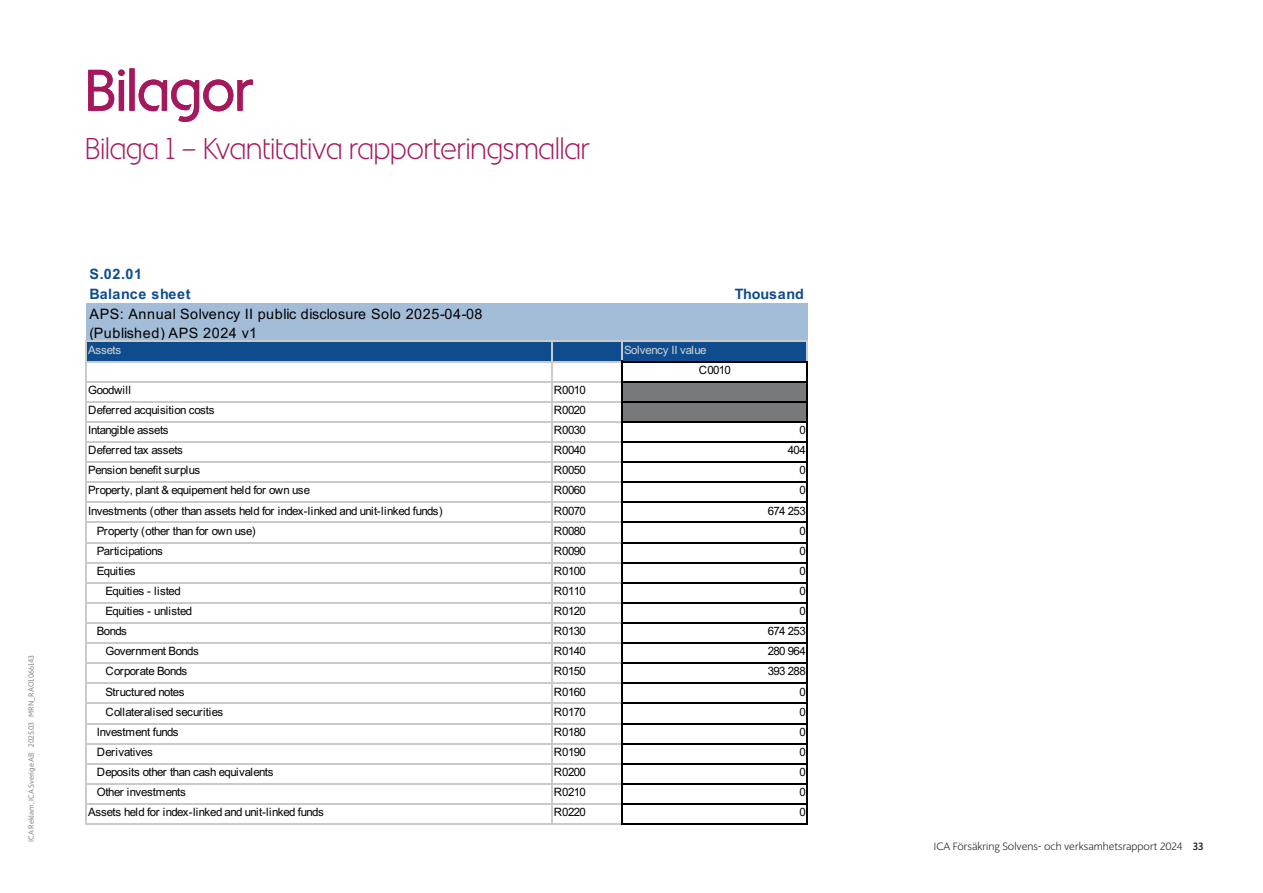
<style>
.page{position:relative;width:1263px;height:893px;background:#fff}
.page>*{position:absolute;margin:0;border:0;box-sizing:border-box;transform-origin:0 0}
.t1{font:58.5px "ICA Rubrik";color:#a6185d}
.t2{font:300 30px "ICA Rubrik";color:#a6185d}
.t3{font:14.4px/18.8px "Arial";letter-spacing:.045em;color:#000002}
.t4{font:700 14.4px/20.1px "Arial";letter-spacing:.045em;color:#0e4c8d}
.t5{font:700 14.4px "Arial";letter-spacing:-.01em;color:#0e4c8d}
.t6{font:11.55px "Arial";letter-spacing:-.055em;color:#000002}
.t7{font:11.55px "Arial";letter-spacing:-.03em;color:#000002}
.t8{font:11.55px "Arial";color:#000002}
.t9{font:11.55px "Arial";letter-spacing:-.03em;color:#d3d5d4}
.t10{font:11.55px "Arial";letter-spacing:-.035em;color:#000002}
.t11{font:300 10.5px "ICA Text";color:#231f20}
.t12{font:7.5px "ICA Text Ny";color:#808285}
.s1{font-weight:700}
</style>
<div class="page">
<div style="left:87px;top:303px;width:721px;height:39px;background:#a3bcd7"></div>
<div style="left:87px;top:341px;width:721px;height:21px;background:#0e4c8d"></div>
<div style="left:621px;top:381px;width:187px;height:21px;background:#77797a"></div>
<div style="left:621px;top:401px;width:187px;height:22px;background:#77797a"></div>
<hr style="left:87px;top:361px;width:534px;height:1px;background:#c9caca">
<svg style="left:621px;top:342px;width:2px;height:19px"></svg>
<svg style="left:806px;top:342px;width:2px;height:19px"></svg>
<hr style="left:87px;top:381px;width:534px;height:1px;background:#c9caca">
<hr style="left:87px;top:401px;width:534px;height:1px;background:#c9caca">
<hr style="left:87px;top:421px;width:534px;height:2px;background:#c9caca">
<hr style="left:87px;top:441px;width:534px;height:2px;background:#c9caca">
<hr style="left:87px;top:461px;width:534px;height:2px;background:#c9caca">
<hr style="left:87px;top:481px;width:534px;height:2px;background:#c9caca">
<hr style="left:87px;top:502px;width:534px;height:1px;background:#c9caca">
<hr style="left:87px;top:522px;width:534px;height:1px;background:#c9caca">
<hr style="left:87px;top:542px;width:534px;height:1px;background:#c9caca">
<hr style="left:87px;top:562px;width:534px;height:1px;background:#c9caca">
<hr style="left:87px;top:582px;width:534px;height:1px;background:#c9caca">
<hr style="left:87px;top:602px;width:534px;height:2px;background:#c9caca">
<hr style="left:87px;top:622px;width:534px;height:2px;background:#c9caca">
<hr style="left:87px;top:642px;width:534px;height:2px;background:#c9caca">
<hr style="left:87px;top:662px;width:534px;height:2px;background:#c9caca">
<hr style="left:87px;top:683px;width:534px;height:1px;background:#c9caca">
<hr style="left:87px;top:703px;width:534px;height:1px;background:#c9caca">
<hr style="left:87px;top:723px;width:534px;height:1px;background:#c9caca">
<hr style="left:87px;top:743px;width:534px;height:1px;background:#c9caca">
<hr style="left:87px;top:763px;width:534px;height:1px;background:#c9caca">
<hr style="left:87px;top:783px;width:534px;height:2px;background:#c9caca">
<hr style="left:87px;top:803px;width:534px;height:2px;background:#c9caca">
<hr style="left:87px;top:823px;width:534px;height:2px;background:#c9caca">
<hr style="left:621px;top:361px;width:2px;height:464px;background:#000002">
<hr style="left:806px;top:362px;width:2px;height:463px;background:#000002">
<hr style="left:85px;top:341px;width:2px;height:484px;background:#c9caca">
<hr style="left:551px;top:342px;width:1px;height:483px;background:#c9caca">
<hr style="left:87px;top:341px;width:721px;height:1px;background:#c9caca">
<hr style="left:623px;top:361px;width:185px;height:1px;background:#000002">
<hr style="left:623px;top:381px;width:185px;height:1px;background:#000002">
<hr style="left:623px;top:401px;width:185px;height:1px;background:#000002">
<hr style="left:623px;top:421px;width:185px;height:2px;background:#000002">
<hr style="left:623px;top:441px;width:185px;height:2px;background:#000002">
<hr style="left:623px;top:461px;width:185px;height:2px;background:#000002">
<hr style="left:623px;top:481px;width:185px;height:2px;background:#000002">
<hr style="left:623px;top:502px;width:185px;height:1px;background:#000002">
<hr style="left:623px;top:522px;width:185px;height:1px;background:#000002">
<hr style="left:623px;top:542px;width:185px;height:1px;background:#000002">
<hr style="left:623px;top:562px;width:185px;height:1px;background:#000002">
<hr style="left:623px;top:582px;width:185px;height:1px;background:#000002">
<hr style="left:623px;top:602px;width:185px;height:2px;background:#000002">
<hr style="left:623px;top:622px;width:185px;height:2px;background:#000002">
<hr style="left:623px;top:642px;width:185px;height:2px;background:#000002">
<hr style="left:623px;top:662px;width:185px;height:2px;background:#000002">
<hr style="left:623px;top:683px;width:185px;height:1px;background:#000002">
<hr style="left:623px;top:703px;width:185px;height:1px;background:#000002">
<hr style="left:623px;top:723px;width:185px;height:1px;background:#000002">
<hr style="left:623px;top:743px;width:185px;height:1px;background:#000002">
<hr style="left:623px;top:763px;width:185px;height:1px;background:#000002">
<hr style="left:623px;top:783px;width:185px;height:2px;background:#000002">
<hr style="left:623px;top:803px;width:185px;height:2px;background:#000002">
<hr style="left:623px;top:823px;width:185px;height:2px;background:#000002">
<p class="t12" style="left:27px;top:842px;width:189px;rotate:-90deg">ICA Reklam, ICA Sverige AB 2025.03 MRN_RAO1066143</p>
<h1 class="t1" style="left:85px;top:57px;width:170px">Bilagor</h1>
<h2 class="t2" style="left:85px;top:131px;width:506px">Bilaga 1 – Kvantitativa rapporteringsmallar</h2>
<p class="t4" style="left:90px;top:264px;width:103px">S.02.01<br>Balance sheet</p>
<p class="t5" style="left:735px;top:284px;width:71px">Thousand</p>
<p class="t3" style="left:90px;top:305px;width:394px">APS: Annual Solvency II public disclosure Solo 2025-04-08 (Published) APS 2024 v1</p>
<p class="t9" style="left:88px;top:342px;width:35px">Assets</p>
<p class="t9" style="left:624px;top:342px;width:84px">Solvency II value</p>
<p class="t6" style="left:699px;top:362px;width:34px">C0010</p>
<p class="t7" style="left:88px;top:382px;width:44px">Goodwill</p>
<p class="t6" style="left:554px;top:382px;width:34px">R0010</p>
<p class="t7" style="left:88px;top:402px;width:128px">Deferred acquisition costs</p>
<p class="t6" style="left:554px;top:402px;width:34px">R0020</p>
<p class="t6" style="left:88px;top:422px;width:82px">Intangible assets</p>
<p class="t6" style="left:554px;top:422px;width:34px">R0030</p>
<p class="t6" style="left:799px;top:422px;width:8px">0</p>
<p class="t7" style="left:88px;top:442px;width:96px">Deferred tax assets</p>
<p class="t6" style="left:554px;top:442px;width:34px">R0040</p>
<p class="t6" style="left:788px;top:442px;width:19px">404</p>
<p class="t6" style="left:88px;top:462px;width:114px">Pension benefit surplus</p>
<p class="t6" style="left:554px;top:462px;width:34px">R0050</p>
<p class="t6" style="left:799px;top:462px;width:8px">0</p>
<p class="t6" style="left:88px;top:482px;width:223px">Property, plant &amp; equipement held for own use</p>
<p class="t6" style="left:554px;top:482px;width:34px">R0060</p>
<p class="t6" style="left:799px;top:482px;width:8px">0</p>
<p class="t6" style="left:88px;top:503px;width:356px">Investments (other than assets held for index-linked and unit-linked funds)</p>
<p class="t6" style="left:554px;top:503px;width:34px">R0070</p>
<p class="t6" style="left:768px;top:503px;width:39px">674 253</p>
<p class="t6" style="left:97px;top:523px;width:160px">Property (other than for own use)</p>
<p class="t6" style="left:554px;top:523px;width:34px">R0080</p>
<p class="t6" style="left:799px;top:523px;width:8px">0</p>
<p class="t7" style="left:97px;top:543px;width:68px">Participations</p>
<p class="t6" style="left:554px;top:543px;width:34px">R0090</p>
<p class="t6" style="left:799px;top:543px;width:8px">0</p>
<p class="t6" style="left:97px;top:563px;width:40px">Equities</p>
<p class="t6" style="left:554px;top:563px;width:34px">R0100</p>
<p class="t6" style="left:799px;top:563px;width:8px">0</p>
<p class="t7" style="left:105px;top:583px;width:77px">Equities - listed</p>
<p class="t6" style="left:554px;top:583px;width:34px">R0110</p>
<p class="t6" style="left:799px;top:583px;width:8px">0</p>
<p class="t10" style="left:105px;top:603px;width:88px">Equities - unlisted</p>
<p class="t6" style="left:554px;top:603px;width:34px">R0120</p>
<p class="t6" style="left:799px;top:603px;width:8px">0</p>
<p class="t6" style="left:97px;top:623px;width:32px">Bonds</p>
<p class="t6" style="left:554px;top:623px;width:34px">R0130</p>
<p class="t6" style="left:768px;top:623px;width:39px">674 253</p>
<p class="t6" style="left:105px;top:643px;width:95px">Government Bonds</p>
<p class="t6" style="left:554px;top:643px;width:34px">R0140</p>
<p class="t6" style="left:768px;top:643px;width:39px">280 964</p>
<p class="t6" style="left:105px;top:663px;width:83px">Corporate Bonds</p>
<p class="t6" style="left:554px;top:663px;width:34px">R0150</p>
<p class="t6" style="left:768px;top:663px;width:39px">393 288</p>
<p class="t6" style="left:105px;top:684px;width:81px">Structured notes</p>
<p class="t6" style="left:554px;top:684px;width:34px">R0160</p>
<p class="t6" style="left:799px;top:684px;width:8px">0</p>
<p class="t8" style="left:105px;top:704px;width:119px">Collateralised securities</p>
<p class="t6" style="left:554px;top:704px;width:34px">R0170</p>
<p class="t6" style="left:799px;top:704px;width:8px">0</p>
<p class="t6" style="left:97px;top:724px;width:83px">Investment funds</p>
<p class="t6" style="left:554px;top:724px;width:34px">R0180</p>
<p class="t6" style="left:799px;top:724px;width:8px">0</p>
<p class="t8" style="left:97px;top:744px;width:58px">Derivatives</p>
<p class="t6" style="left:554px;top:744px;width:34px">R0190</p>
<p class="t6" style="left:799px;top:744px;width:8px">0</p>
<p class="t6" style="left:97px;top:764px;width:178px">Deposits other than cash equivalents</p>
<p class="t6" style="left:554px;top:764px;width:34px">R0200</p>
<p class="t6" style="left:799px;top:764px;width:8px">0</p>
<p class="t7" style="left:97px;top:784px;width:91px">Other investments</p>
<p class="t6" style="left:554px;top:784px;width:34px">R0210</p>
<p class="t6" style="left:799px;top:784px;width:8px">0</p>
<p class="t6" style="left:88px;top:804px;width:237px">Assets held for index-linked and unit-linked funds</p>
<p class="t6" style="left:554px;top:804px;width:34px">R0220</p>
<p class="t6" style="left:799px;top:804px;width:8px">0</p>
<p class="t11" style="left:934px;top:840px;width:271px">ICA Försäkring Solvens- och verksamhetsrapport 2024 <span class="s1">33</span></p>
</div>
